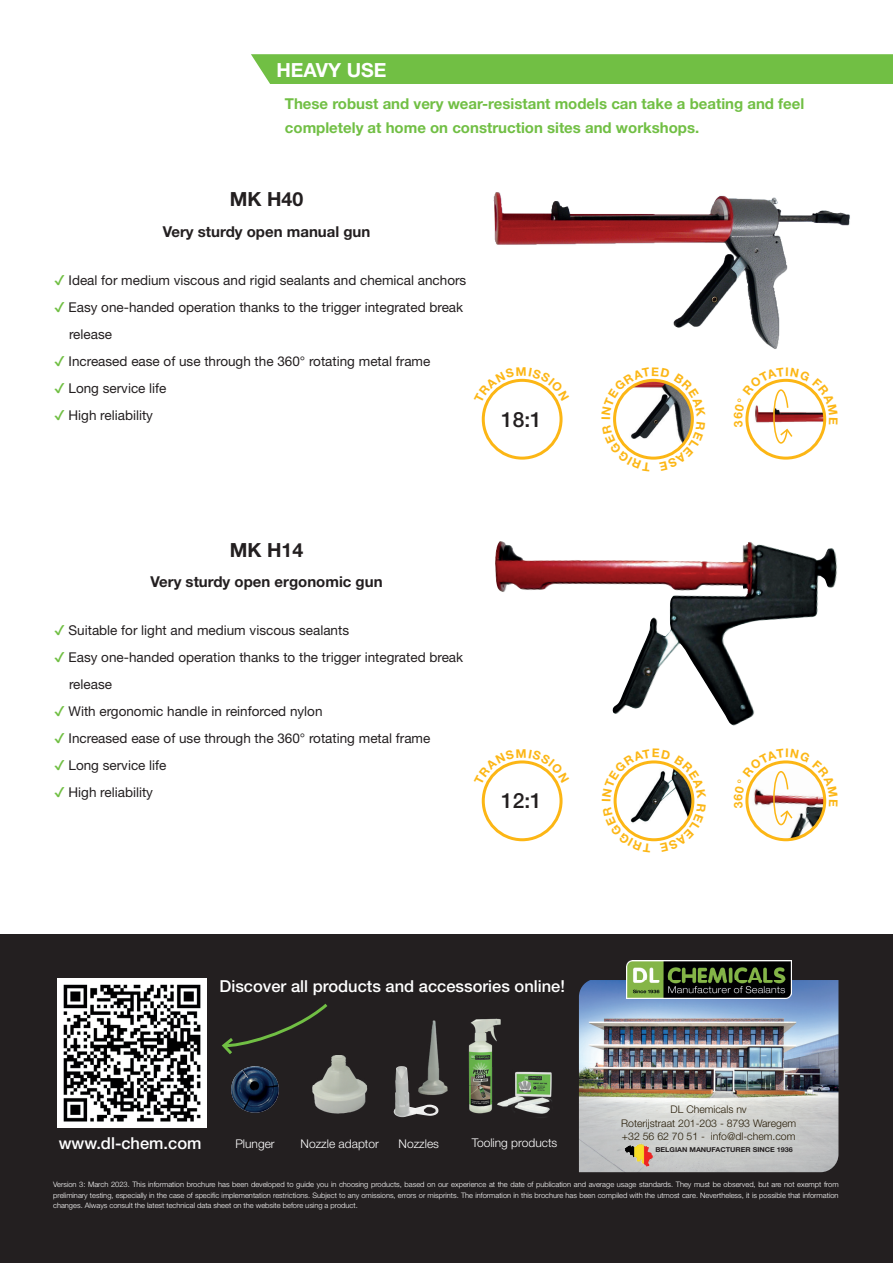
<style>
.page{position:relative;width:893px;height:1263px;background:#fff}
.page>*{position:absolute;margin:0;border:0;box-sizing:border-box;transform-origin:0 0}
.t1{font:500 21px "Helvetica Neue LT Std";color:#231f20}
.t2{font:700 19.5px "Helvetica Neue LT Std";color:#231f20}
.t3{font:700 19.5px "Helvetica Neue LT Std";color:#fff}
.t4{font:500 16.5px "Helvetica Neue LT Std";color:#fff}
.t5{font:700 15px/24px "Helvetica Neue LT Std";color:#71bf44}
.t6{font:700 15px "Helvetica Neue LT Std";color:#231f20}
.t7{font:13.5px/27px "Helvetica Neue LT Std";color:#231f20}
.t8{font:300 12px "Helvetica Neue LT Std";color:#fff}
.t9{font:300 10.5px/13.5px "Helvetica Neue LT Std";color:#251a05;text-align:center}
.t10{font:300 7.5px/10.5px "Helvetica Neue LT Std";color:#fff;text-align:justify}
.t11{font:700 6.75px "Helvetica Neue LT Std";color:#231f20;scale:1.07 1}
.s1{color:#71bf44}
</style>
<div class="page">
<div style="left:251px;top:54px;width:642px;height:30px;background:#71bf44"></div>
<img style="left:493px;top:192px;width:240px;height:92px">
<img style="left:495px;top:541px;width:342px;height:185px">
<div style="left:0;top:934px;width:893px;height:329px;background:#231f20"></div>
<img style="left:579px;top:980px;width:259px;height:192px">
<img style="left:624px;top:1143px;width:17px;height:15px">
<img style="left:626px;top:960px;width:165px;height:39px">
<img style="left:428px;top:1020px;width:20px;height:75px">
<img style="left:394px;top:1066px;width:44px;height:51px">
<img style="left:468px;top:1018px;width:33px;height:96px">
<img style="left:483px;top:1067px;width:69px;height:47px">
<svg style="left:221px;top:1003px;width:107px;height:51px"></svg>
<img style="left:312px;top:1056px;width:56px;height:58px">
<img style="left:231px;top:1066px;width:48px;height:47px">
<img style="left:57px;top:979px;width:149px;height:149px">
<img style="left:754px;top:444px;width:64px;height:12px">
<div style="left:482px;top:379px;width:81px;height:81px;border:3px solid #fcb615;border-radius:50%"></div>
<img style="left:754px;top:826px;width:64px;height:14px">
<div style="left:482px;top:760px;width:81px;height:81px;border:3px solid #fcb615;border-radius:50%"></div>
<svg style="left:745px;top:378px;width:82px;height:66px"></svg>
<svg style="left:613px;top:378px;width:81px;height:82px"></svg>
<svg style="left:485px;top:378px;width:74px;height:25px"></svg>
<svg style="left:745px;top:760px;width:82px;height:66px"></svg>
<svg style="left:613px;top:760px;width:82px;height:82px"></svg>
<svg style="left:485px;top:760px;width:75px;height:25px"></svg>
<h2 class="t3" style="left:276px;top:58px;width:111px">HEAVY USE</h2>
<h3 class="t5" style="left:285px;top:91px;width:521px">These robust and very wear-resistant models can take a beating and feel completely at home on construction sites and workshops.</h3>
<h2 class="t2" style="left:230px;top:187px;width:75px">MK H40</h2>
<h3 class="t6" style="left:163px;top:223px;width:209px">Very sturdy open manual gun</h3>
<h3 class="t7" style="left:54px;top:267px;width:414px"><span class="s1">✔</span> Ideal for medium viscous and rigid sealants and chemical anchors</h3>
<h3 class="t7" style="left:69px;top:294px;width:396px;text-indent:-15px"><span class="s1">✔</span> Easy one-handed operation thanks to the trigger integrated break release</h3>
<h3 class="t7" style="left:54px;top:348px;width:378px"><span class="s1">✔</span> Increased ease of use through the 360° rotating metal frame</h3>
<h3 class="t7" style="left:54px;top:375px;width:114px"><span class="s1">✔</span> Long service life</h3>
<h3 class="t7" style="left:54px;top:402px;width:101px"><span class="s1">✔</span> High reliability</h3>
<h1 class="t1" style="left:501px;top:407px;width:42px">18:1</h1>
<h2 class="t2" style="left:230px;top:538px;width:75px">MK H14</h2>
<h3 class="t6" style="left:151px;top:572px;width:233px">Very sturdy open ergonomic gun</h3>
<h3 class="t7" style="left:54px;top:617px;width:297px"><span class="s1">✔</span> Suitable for light and medium viscous sealants</h3>
<h3 class="t7" style="left:69px;top:644px;width:396px;text-indent:-15px"><span class="s1">✔</span> Easy one-handed operation thanks to the trigger integrated break release</h3>
<h3 class="t7" style="left:54px;top:698px;width:270px"><span class="s1">✔</span> With ergonomic handle in reinforced nylon</h3>
<h3 class="t7" style="left:54px;top:725px;width:378px"><span class="s1">✔</span> Increased ease of use through the 360° rotating metal frame</h3>
<h3 class="t7" style="left:54px;top:752px;width:114px"><span class="s1">✔</span> Long service life</h3>
<h3 class="t7" style="left:54px;top:779px;width:101px"><span class="s1">✔</span> High reliability</h3>
<h1 class="t1" style="left:501px;top:788px;width:42px">12:1</h1>
<h3 class="t4" style="left:219px;top:976px;width:347px">Discover all products and accessories online!</h3>
<h3 class="t4" style="left:59px;top:1133px;width:144px">www.dl-chem.com</h3>
<h3 class="t8" style="left:235px;top:1136px;width:41px">Plunger</h3>
<h3 class="t8" style="left:301px;top:1136px;width:80px">Nozzle adaptor</h3>
<h3 class="t8" style="left:399px;top:1136px;width:42px">Nozzles</h3>
<h3 class="t8" style="left:472px;top:1135px;width:87px">Tooling products</h3>
<h3 class="t9" style="left:621px;top:1102px;width:177px">DL Chemicals nv<br>Roterijstraat 201-203 - 8793 Waregem +32 56 62 70 51 - info@dl-chem.com</h3>
<p class="t11" style="left:655px;top:1145px;width:130px">BELGIAN MANUFACTURER SINCE 1936</p>
<p class="t10" style="left:53px;top:1179px;width:787px">Version 3: March 2023. This information brochure has been developed to guide you in choosing products, based on our experience at the date of publication and average usage standards. They must be observed, but are not exempt from preliminary testing, especially in the case of specific implementation restrictions. Subject to any omissions, errors or misprints. The information in this brochure has been compiled with the utmost care. Nevertheless, it is possible that information changes. Always consult the latest technical data sheet on the website before using a product.</p>
</div>
